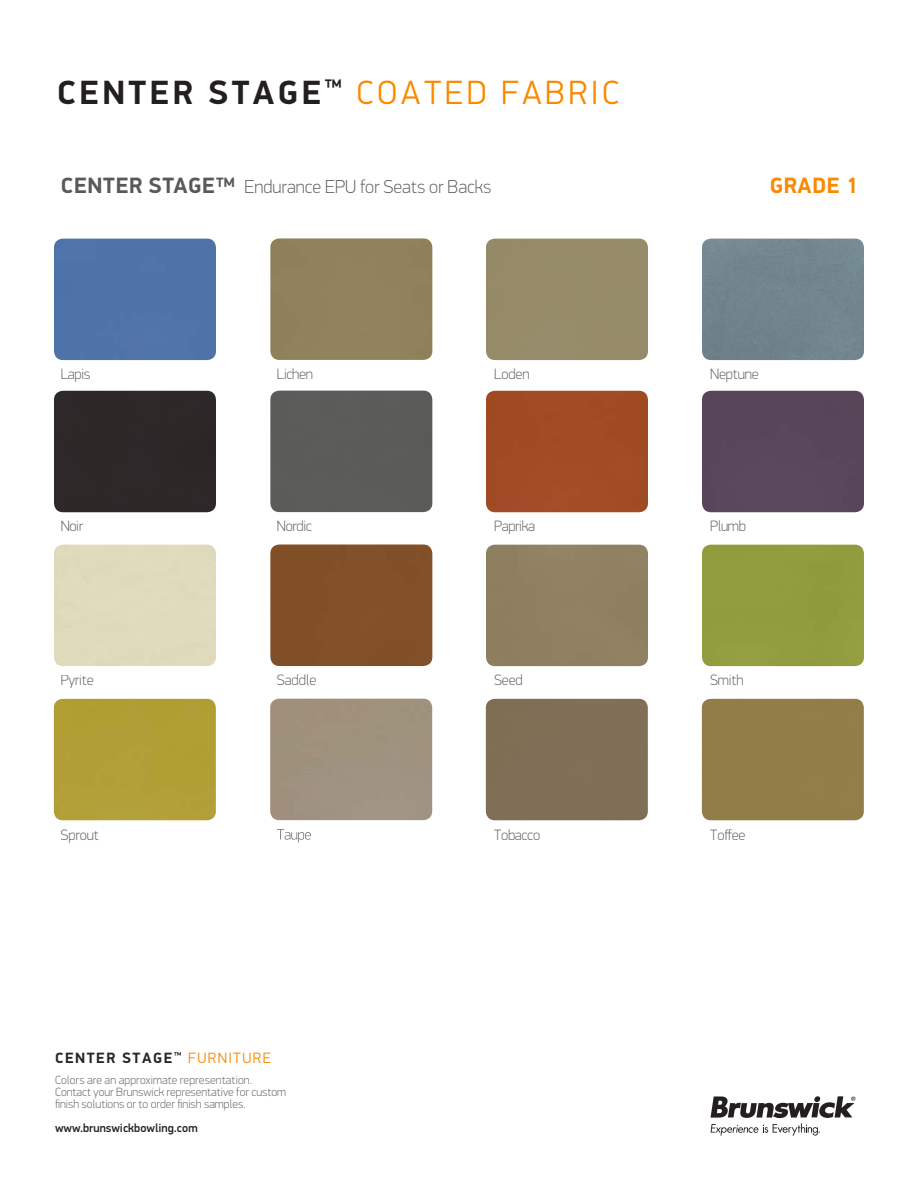
<style>
.page{position:relative;width:918px;height:1188px;background:#fff}
.page>*{position:absolute;margin:0;border:0;box-sizing:border-box;transform-origin:0 0}
.t1{font:300 33.75px "PF Din Display Pro";letter-spacing:.1em;color:#fa8900}
.t2{font:700 22.2px "PF Din Display Pro";letter-spacing:.025em;color:#fa8900}
.t3{font:100 18.75px "PF Din Display Pro";color:#58595b}
.t4{font:100 15px "PF Din Display Pro";letter-spacing:-.01em;color:#58595b}
.t5{font:700 15px "PF Din Display Pro";letter-spacing:.1em;color:#272727}
.t6{font:100 12px/12px "PF Din Display Pro";color:#58595b}
.t7{font:500 12px "PF Din Display Pro";color:#231f20}
.s1{font-weight:700;color:#231f20}
.s2{font-weight:700;font-size:22.2px}
.s3{font-weight:300;color:#fa8900}
</style>
<div class="page">
<svg style="left:277px;top:829px;width:34px;height:14px"></svg>
<div style="left:270px;top:238px;width:162px;height:122px;background:#90825d"></div>
<div style="left:54px;top:239px;width:162px;height:121px;background:#4e73a8"></div>
<div style="left:486px;top:239px;width:162px;height:121px;background:#968b69"></div>
<div style="left:702px;top:239px;width:162px;height:121px;background:#71858e"></div>
<div style="left:270px;top:391px;width:162px;height:121px;background:#5b5b59"></div>
<div style="left:54px;top:391px;width:162px;height:121px;background:#2d2828"></div>
<div style="left:486px;top:391px;width:162px;height:121px;background:#a14c25"></div>
<div style="left:702px;top:391px;width:162px;height:121px;background:#584559"></div>
<div style="left:270px;top:545px;width:162px;height:121px;background:#825129"></div>
<div style="left:486px;top:545px;width:162px;height:121px;background:#908162"></div>
<div style="left:702px;top:545px;width:162px;height:121px;background:#929d3f"></div>
<div style="left:270px;top:699px;width:162px;height:121px;background:#9f927d"></div>
<div style="left:54px;top:699px;width:162px;height:121px;background:#b19f37"></div>
<div style="left:486px;top:699px;width:162px;height:121px;background:#7f6f55"></div>
<div style="left:702px;top:699px;width:162px;height:121px;background:#927d48"></div>
<svg style="left:711px;top:1096px;width:144px;height:40px"></svg>
<p class="t1" style="left:57px;top:73px;width:564px"><span class="s1">CENTER STAGE</span><sup>™</sup> COATED FABRIC</p>
<p class="t3" style="left:61px;top:176px;width:432px"><span class="s2">CENTER STAGE™</span> Endurance EPU for Seats or Backs</p>
<p class="t2" style="left:770px;top:172px;width:90px">GRADE 1</p>
<p class="t4" style="left:61px;top:366px;width:31px">Lapis</p>
<p class="t4" style="left:277px;top:366px;width:37px">Lichen</p>
<p class="t4" style="left:494px;top:366px;width:37px">Loden</p>
<p class="t4" style="left:710px;top:366px;width:50px">Neptune</p>
<p class="t4" style="left:61px;top:518px;width:24px">Noir</p>
<p class="t4" style="left:277px;top:518px;width:37px">Nordic</p>
<p class="t4" style="left:494px;top:518px;width:42px">Paprika</p>
<p class="t4" style="left:710px;top:518px;width:37px">Plumb</p>
<p class="t4" style="left:61px;top:672px;width:34px">Pyrite</p>
<p class="t4" style="left:277px;top:672px;width:41px">Saddle</p>
<p class="t4" style="left:494px;top:672px;width:30px">Seed</p>
<p class="t4" style="left:710px;top:672px;width:35px">Smith</p>
<p class="t4" style="left:61px;top:826px;width:40px">Sprout</p>
<p class="t4" style="left:494px;top:826px;width:48px">Tobacco</p>
<p class="t4" style="left:710px;top:826px;width:37px">Toffee</p>
<p class="t5" style="left:55px;top:1049px;width:217px">CENTER STAGE<sup>™</sup> <span class="s3">FURNITURE</span></p>
<p class="t6" style="left:55px;top:1074px;width:232px">Colors are an approximate representation.<br>Contact your Brunswick representative for custom finish solutions or to order finish samples.</p>
<p class="t7" style="left:55px;top:1121px;width:144px">www.brunswickbowling.com</p>
</div>
